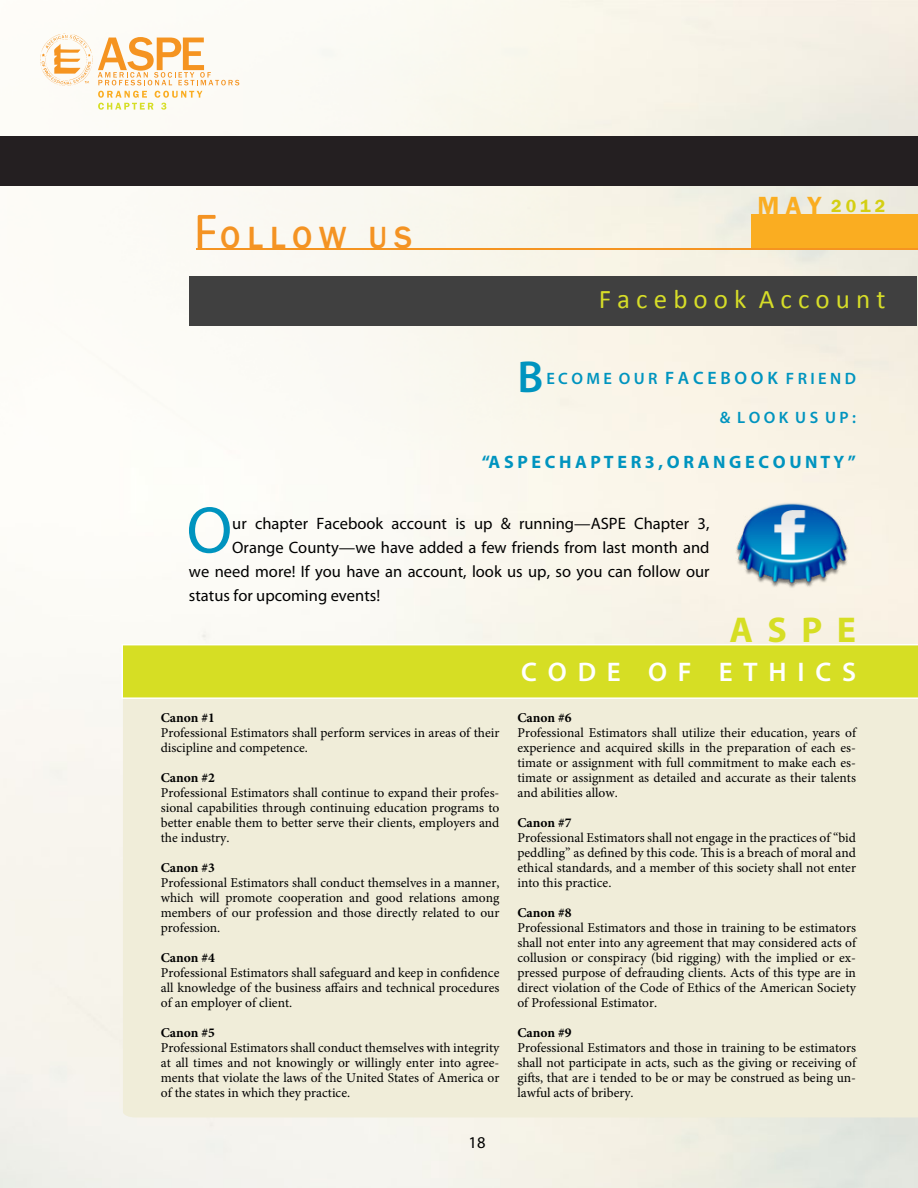
<style>
.page{position:relative;width:918px;height:1188px;background:#fff}
.page>*{position:absolute;margin:0;border:0;box-sizing:border-box;transform-origin:0 0}
.t1{font:66.3px "Myriad Pro";color:#0094bf}
.t2{font:600 45px "Myriad Pro";color:#0094bf}
.t3{font:700 36px "Myriad Pro";color:#d6de24}
.t4{font:500 31.5px "Franklin Gothic";color:#f49323}
.t5{font:27px "Calibri";color:#d6dd28}
.t6{font:600 27px "Myriad Pro";letter-spacing:.4em;color:#fff}
.t7{font:600 25.5px "Franklin Gothic";color:#faad21}
.t8{font:700 18px "Myriad Pro";color:#0094bf}
.t9{font:600 18px "Franklin Gothic";color:#d4cf12}
.t10{font:16.5px "Myriad Pro";color:#000}
.t11{font:600 16.5px "Myriad Pro";color:#0094bf}
.t12{font:13.5px/15px "Minion Pro";color:#000;text-align:justify}
.t13{font:700 13.5px "Minion Pro";color:#000}
.s1{font-family:"Calibri";font-weight:400;font-size:54px}
.s2{font-size:18px}
</style>
<div class="page">
<img style="left:0;top:0;width:918px;height:1188px">
<svg style="left:40px;top:33px;width:199px;height:77px"></svg>
<div style="left:0;top:136px;width:918px;height:50px;background:#241f21"></div>
<div style="left:752px;top:214px;width:166px;height:35px;background:#faad21"></div>
<div style="left:189px;top:276px;width:728px;height:50px;background:#404040"></div>
<hr style="left:196px;top:248px;width:722px;height:2px;background:#f59421">
<div style="left:123px;top:699px;width:795px;height:418px;background:#f0edd9"></div>
<img style="left:735px;top:490px;width:113px;height:109px">
<svg style="left:122px;top:644px;width:796px;height:55px;background:#d8df30"></svg>
<h3 class="t4" style="left:193px;top:218px;width:219px"><span class="s1">F</span>OLLOW US</h3>
<h3 class="t7" style="left:758px;top:190px;width:65px">M A Y</h3>
<h3 class="t9" style="left:831px;top:195px;width:56px">2012</h3>
<h3 class="t5" style="left:599px;top:282px;width:288px">F a c e b o o k A c c o u n t</h3>
<h2 class="t2" style="left:518px;top:348px;width:27px">B</h2>
<p class="t11" style="left:546px;top:368px;width:311px">E C O M E O U R <span class="s2">F A C E B O O K</span> F R I E N D</p>
<p class="t11" style="left:720px;top:407px;width:138px">&amp; L O O K U S U P :</p>
<h3 class="t8" style="left:482px;top:451px;width:376px">“AS P E C H A P TER 3 , ORANGE C O U NTY ”</h3>
<h1 class="t1" style="left:187px;top:489px;width:42px">O</h1>
<p class="t10" style="left:232px;top:513px;width:368px">ur chapter Facebook account is up &amp; running—ASPE</p>
<p class="t10" style="left:634px;top:513px;width:77px">Chapter 3,</p>
<p class="t10" style="left:232px;top:537px;width:479px">Orange County—we have added a few friends from last month and</p>
<p class="t10" style="left:189px;top:561px;width:522px">we need more! If you have an account, look us up, so you can follow our</p>
<p class="t10" style="left:189px;top:585px;width:193px">status for upcoming events!</p>
<p class="t13" style="left:161px;top:708px;width:56px">Canon #1</p>
<p class="t12" style="left:161px;top:725px;width:340px">Professional Estimators shall perform services in areas of their discipline and competence.</p>
<p class="t13" style="left:161px;top:768px;width:56px">Canon #2</p>
<p class="t12" style="left:161px;top:785px;width:340px">Professional Estimators shall continue to expand their profes&shy;sional capabilities through continuing education programs to better enable them to better serve their clients, employers and the industry.</p>
<p class="t13" style="left:161px;top:858px;width:56px">Canon #3</p>
<p class="t12" style="left:161px;top:875px;width:340px">Professional Estimators shall conduct themselves in a manner, which will promote cooperation and good relations among members of our profession and those directly related to our profession.</p>
<p class="t13" style="left:161px;top:948px;width:56px">Canon #4</p>
<p class="t12" style="left:161px;top:965px;width:340px">Professional Estimators shall safeguard and keep in confidence all knowledge of the business affairs and technical procedures of an employer of client.</p>
<p class="t13" style="left:161px;top:1023px;width:56px">Canon #5</p>
<p class="t12" style="left:161px;top:1040px;width:340px">Professional Estimators shall conduct themselves with integrity at all times and not knowingly or willingly enter into agree&shy;ments that violate the laws of the United States of America or of the states in which they practice.</p>
<p class="t10" style="left:469px;top:1132px;width:19px">18</p>
<h3 class="t3" style="left:730px;top:607px;width:124px">AS PE</h3>
<h3 class="t6" style="left:521px;top:655px;width:336px">CODE OF ETHICS</h3>
<p class="t13" style="left:517px;top:708px;width:56px">Canon #6</p>
<p class="t12" style="left:517px;top:725px;width:340px">Professional Estimators shall utilize their education, years of experience and acquired skills in the preparation of each es&shy;timate or assignment with full commitment to make each es&shy;timate or assignment as detailed and accurate as their talents and abilities allow.</p>
<p class="t13" style="left:517px;top:813px;width:56px">Canon #7</p>
<p class="t12" style="left:517px;top:830px;width:340px">Professional Estimators shall not engage in the practices of “bid peddling” as defined by this code. This is a breach of moral and ethical standards, and a member of this society shall not enter into this practice.</p>
<p class="t13" style="left:517px;top:903px;width:56px">Canon #8</p>
<p class="t12" style="left:517px;top:920px;width:340px">Professional Estimators and those in training to be estimators shall not enter into any agreement that may considered acts of collusion or conspiracy (bid rigging) with the implied or ex&shy;pressed purpose of defrauding clients. Acts of this type are in direct violation of the Code of Ethics of the American Society of Professional Estimator.</p>
<p class="t13" style="left:517px;top:1023px;width:56px">Canon #9</p>
<p class="t12" style="left:517px;top:1040px;width:340px">Professional Estimators and those in training to be estimators shall not participate in acts, such as the giving or receiving of gifts, that are i tended to be or may be construed as being un&shy;lawful acts of bribery.</p>
</div>
